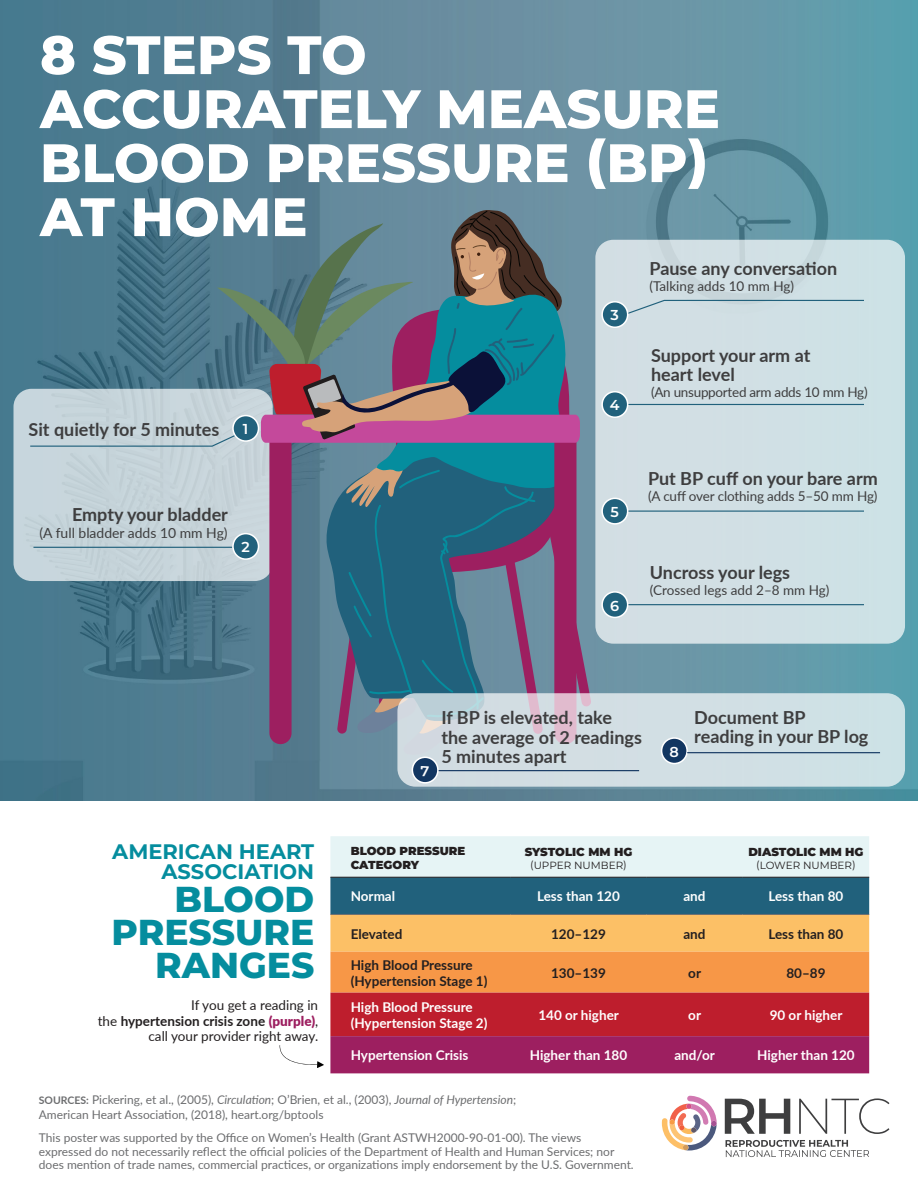
<style>
.page{position:relative;width:918px;height:1188px;background:#fff}
.page>*{position:absolute;margin:0;border:0;box-sizing:border-box;transform-origin:0 0}
.t1{font:800 54px/54px "Montserrat";color:#fff}
.t2{font:800 36px "Montserrat";color:#058d9e}
.t3{font:700 21px/20.9px "Montserrat";color:#058d9e;text-align:right}
.labels_1{font:700 18px/18.6px "Lato";color:#3e3e3f}
.t4{font:600 14.4px "Montserrat";color:#fff}
.labels-2{font:13.95px "Lato";color:#3e3e3f}
.t5{font:700 13.5px/16.2px "Lato";color:#fff}
.labels-2-2{font:13.5px "Lato";letter-spacing:-.015em;color:#3e3e3f}
.t6{font:700 13.5px/16.2px "Lato";color:#231f20}
.t7{font:13.5px/15.6px "Lato";color:#231f20;text-align:right}
.labels_1-2{font:13.5px "Lato";color:#3e3e3f}
.Pa0{font:12px/13.5px "Lato";color:#6c6d6f}
.labels-2-3{font:12px/14.4px "Lato";color:#6c6d6f}
.t8{font:900 11.55px/14px "Montserrat";color:#231f20}
.t9{font:10.5px "Montserrat";color:#231f20}
.s1{font-weight:700}
.s2{font-weight:900;color:#9d1f60}
.s3{font-weight:700;font-size:10.5px}
.s4{font-style:italic}
</style>
<div class="page">
<img style="left:0;top:0;width:918px;height:801px">
<div style="left:14px;top:389px;width:259px;height:192px;background:#c7d6dd;border-radius:18px"></div>
<div style="left:595px;top:240px;width:310px;height:404px;background:#d1e0e5;border-radius:18px"></div>
<svg style="left:330px;top:836px;width:539px;height:237px;background:#bb7c71"></svg>
<hr style="left:330px;top:877px;width:181px;height:1px;background:#231f20">
<hr style="left:511px;top:877px;width:135px;height:1px;background:#231f20">
<hr style="left:646px;top:877px;width:97px;height:1px;background:#231f20">
<hr style="left:743px;top:877px;width:126px;height:1px;background:#231f20">
<hr style="left:330px;top:914px;width:181px;height:1px;background:#6c6d70">
<hr style="left:511px;top:914px;width:135px;height:1px;background:#6c6d70">
<hr style="left:646px;top:914px;width:97px;height:1px;background:#6c6d70">
<hr style="left:743px;top:914px;width:126px;height:1px;background:#6c6d70">
<hr style="left:607px;top:404px;width:257px;height:1px;background:#21617c">
<hr style="left:624px;top:511px;width:240px;height:1px;background:#21617c">
<svg style="left:618px;top:299px;width:246px;height:20px"></svg>
<div style="left:602px;top:302px;width:26px;height:25px;background:#21617c;border-radius:50%"></div>
<div style="left:601px;top:301px;width:27px;height:27px;border:2px solid #fff;border-radius:50%"></div>
<div style="left:602px;top:392px;width:26px;height:25px;background:#21617c;border-radius:50%"></div>
<div style="left:601px;top:391px;width:27px;height:27px;border:2px solid #fff;border-radius:50%"></div>
<div style="left:602px;top:498px;width:26px;height:26px;background:#21617c;border-radius:50%"></div>
<div style="left:601px;top:498px;width:27px;height:27px;border:2px solid #fff;border-radius:50%"></div>
<hr style="left:621px;top:604px;width:243px;height:1px;background:#21617c">
<div style="left:602px;top:592px;width:26px;height:25px;background:#21617c;border-radius:50%"></div>
<div style="left:601px;top:591px;width:27px;height:27px;border:2px solid #fff;border-radius:50%"></div>
<svg style="left:29px;top:210px;width:562px;height:545px;background:#667f92"></svg>
<hr style="left:33px;top:547px;width:199px;height:1px;background:#21617c">
<div style="left:233px;top:534px;width:26px;height:25px;background:#21617c;border-radius:50%"></div>
<div style="left:232px;top:533px;width:27px;height:27px;border:2px solid #fff;border-radius:50%"></div>
<div style="left:233px;top:416px;width:26px;height:25px;background:#21617c;border-radius:50%"></div>
<div style="left:232px;top:415px;width:27px;height:27px;border:2px solid #fff;border-radius:50%"></div>
<svg style="left:726px;top:1140px;width:143px;height:17px"></svg>
<svg style="left:725px;top:1099px;width:65px;height:35px"></svg>
<svg style="left:799px;top:1098px;width:90px;height:36px"></svg>
<svg style="left:662px;top:1096px;width:55px;height:55px"></svg>
<svg style="left:397px;top:693px;width:508px;height:94px;background:#cfdbe1"></svg>
<div style="left:662px;top:738px;width:25px;height:26px;background:#123661;border-radius:50%"></div>
<div style="left:661px;top:737px;width:27px;height:27px;border:2px solid #fff;border-radius:50%"></div>
<hr style="left:687px;top:752px;width:193px;height:1px;background:#123661">
<div style="left:412px;top:757px;width:26px;height:26px;background:#123661;border-radius:50%"></div>
<div style="left:411px;top:756px;width:28px;height:28px;border:2px solid #fff;border-radius:50%"></div>
<hr style="left:439px;top:770px;width:200px;height:1px;background:#123661">
<svg style="left:279px;top:1045px;width:45px;height:23px"></svg>
<p class="t1" style="left:40px;top:25px;width:682px">8 STEPS TO<br>ACCURATELY MEASURE<br>BLOOD PRESSURE (BP)</p>
<p class="t1" style="left:40px;top:187px;width:269px">AT HOME</p>
<p class="labels_1" style="left:29px;top:419px;width:192px">Sit quietly for 5 minutes</p>
<p class="t4" style="left:243px;top:419px;width:7px">1</p>
<p class="labels_1" style="left:72px;top:505px;width:157px">Empty your bladder</p>
<p class="labels-2" style="left:39px;top:523px;width:190px">(A full bladder adds 10 mm Hg)</p>
<p class="t4" style="left:241px;top:537px;width:10px">2</p>
<p class="t4" style="left:611px;top:305px;width:10px">3</p>
<p class="t4" style="left:610px;top:395px;width:11px">4</p>
<p class="t4" style="left:610px;top:502px;width:10px">5</p>
<p class="t4" style="left:610px;top:595px;width:11px">6</p>
<p class="labels_1" style="left:649px;top:258px;width:189px">Pause any conversation</p>
<p class="labels_1-2" style="left:649px;top:277px;width:146px">(Talking adds 10 mm Hg)</p>
<p class="labels_1" style="left:651px;top:345px;width:161px">Support your arm at heart level</p>
<p class="labels-2-2" style="left:651px;top:382px;width:218px">(An unsupported arm adds 10 mm Hg)</p>
<p class="labels_1" style="left:648px;top:468px;width:231px">Put BP cuff on your bare arm</p>
<p class="labels-2-2" style="left:648px;top:487px;width:231px">(A cuff over clothing adds 5–50 mm Hg)</p>
<p class="labels_1" style="left:650px;top:562px;width:142px">Uncross your legs</p>
<p class="labels-2-2" style="left:650px;top:581px;width:181px">(Crossed legs add 2–8 mm Hg)</p>
<p class="t3" style="left:112px;top:840px;width:203px">AMERICAN HEART<br>ASSOCIATION</p>
<p class="t2" style="left:174px;top:873px;width:141px">BLOOD</p>
<p class="t2" style="left:112px;top:906px;width:204px">PRESSURE</p>
<p class="t2" style="left:155px;top:939px;width:161px">RANGES</p>
<p class="t7" style="left:98px;top:997px;width:222px">If you get a reading in<br>the <span class="s1">hypertension crisis zone</span> <span class="s2">(purple)</span>, call your provider right away.</p>
<p class="labels_1" style="left:441px;top:707px;width:202px;line-height:19.5px">If BP is elevated, take the average of 2 readings<br>5 minutes apart</p>
<p class="labels_1" style="left:694px;top:708px;width:176px">Document BP reading in your BP log</p>
<p class="t4" style="left:669px;top:741px;width:11px">8</p>
<p class="t8" style="left:351px;top:844px;width:116px">BLOOD PRESSURE<br>CATEGORY</p>
<p class="t8" style="left:525px;top:844px;width:109px">SYSTOLIC MM HG</p>
<p class="t9" style="left:530px;top:858px;width:98px">(UPPER NUMBER)</p>
<p class="t8" style="left:748px;top:844px;width:117px">DIASTOLIC MM HG</p>
<p class="t9" style="left:756px;top:858px;width:101px">(LOWER NUMBER)</p>
<p class="t5" style="left:351px;top:888px;width:46px">Normal</p>
<p class="t5" style="left:537px;top:888px;width:84px">Less than 120</p>
<p class="t5" style="left:683px;top:888px;width:24px">and</p>
<p class="t5" style="left:768px;top:888px;width:77px">Less than 80</p>
<p class="t6" style="left:351px;top:925px;width:53px">Elevated</p>
<p class="t6" style="left:551px;top:925px;width:56px">120–129</p>
<p class="t6" style="left:683px;top:925px;width:24px">and</p>
<p class="t6" style="left:768px;top:925px;width:77px">Less than 80</p>
<p class="t6" style="left:351px;top:956px;width:138px">High Blood Pressure (Hypertension Stage 1)</p>
<p class="t6" style="left:551px;top:964px;width:56px">130–139</p>
<p class="t6" style="left:688px;top:964px;width:14px">or</p>
<p class="t6" style="left:786px;top:964px;width:41px">80–89</p>
<p class="t5" style="left:351px;top:998px;width:138px">High Blood Pressure (Hypertension Stage 2)</p>
<p class="t5" style="left:538px;top:1006px;width:82px">140 or higher</p>
<p class="t5" style="left:688px;top:1006px;width:14px">or</p>
<p class="t5" style="left:770px;top:1006px;width:74px">90 or higher</p>
<p class="t5" style="left:351px;top:1047px;width:119px">Hypertension Crisis</p>
<p class="t5" style="left:530px;top:1047px;width:99px">Higher than 180</p>
<p class="t5" style="left:674px;top:1047px;width:42px">and/or</p>
<p class="t5" style="left:757px;top:1047px;width:99px">Higher than 120</p>
<p class="labels-2-3" style="left:39px;top:1092px;width:479px"><span class="s3">SOURCES:</span> Pickering, et al., (2005), <span class="s4">Circulation</span>; O’Brien, et al., (2003), <span class="s4">Journal of Hypertension</span>;<br>American Heart Association, (2018), heart.org/bptools</p>
<p class="Pa0" style="left:39px;top:1130px;width:596px">This poster was supported by the Office on Women’s Health (Grant ASTWH2000-90-01-00). The views expressed do not necessarily reflect the official policies of the Department of Health and Human Services; nor does mention of trade names, commercial practices, or organizations imply endorsement by the U.S. Government.</p>
</div>
